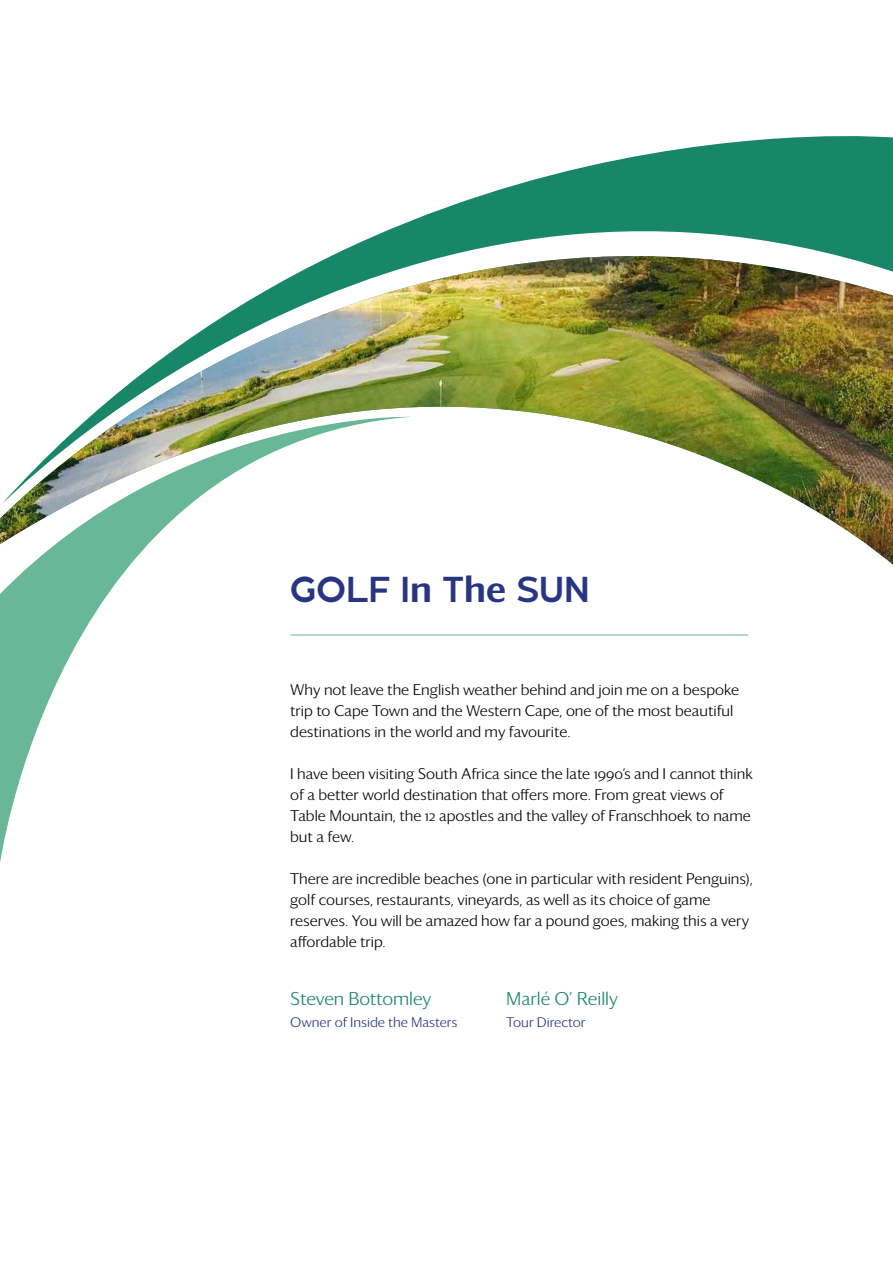
<style>
.page{position:relative;width:893px;height:1263px;background:#fff}
.page>*{position:absolute;margin:0;border:0;box-sizing:border-box;transform-origin:0 0}
.t1{font:36px "Revoxa";color:#283583}
.t2{font:300 18px "Darby Sans";color:#188669}
.t3{font:300 15px/21px "Darby Sans";color:#000}
.t4{font:300 13.5px "Darby Sans";color:#283583}
.s1{font-family:"Darby Sans";font-weight:500}
</style>
<div class="page">
<hr style="left:290px;top:634px;width:458px;height:2px;background:#9acfbb">
<svg style="left:0;top:565px;width:411px;height:298px"></svg>
<img style="left:0;top:506px;width:893px;height:59px">
<img style="left:1px;top:136px;width:892px;height:370px">
<h1 class="t1" style="left:290px;top:569px;width:301px">GOLF I<span class="s1">n</span> T<span class="s1">he</span> SUN</h1>
<p class="t3" style="left:290px;top:679px;width:450px">Why not leave the English weather behind and join me on a bespoke trip to Cape Town and the Western Cape, one of the most beautiful destinations in the world and my favourite.</p>
<p class="t3" style="left:290px;top:763px;width:464px">I have been visiting South Africa since the late 1990’s and I cannot think of a better world destination that offers more. From great views of Table Mountain, the 12 apostles and the valley of Franschhoek to name but a few.</p>
<p class="t3" style="left:290px;top:868px;width:464px">There are incredible beaches (one in particular with resident Penguins), golf courses, restaurants, vineyards, as well as its choice of game reserves. You will be amazed how far a pound goes, making this a very affordable trip.</p>
<p class="t2" style="left:290px;top:986px;width:143px">Steven Bottomley</p>
<p class="t2" style="left:506px;top:986px;width:113px">Marlé O’ Reilly</p>
<p class="t4" style="left:290px;top:1012px;width:169px">Owner of Inside the Masters</p>
<p class="t4" style="left:506px;top:1012px;width:81px">Tour Director</p>
</div>
